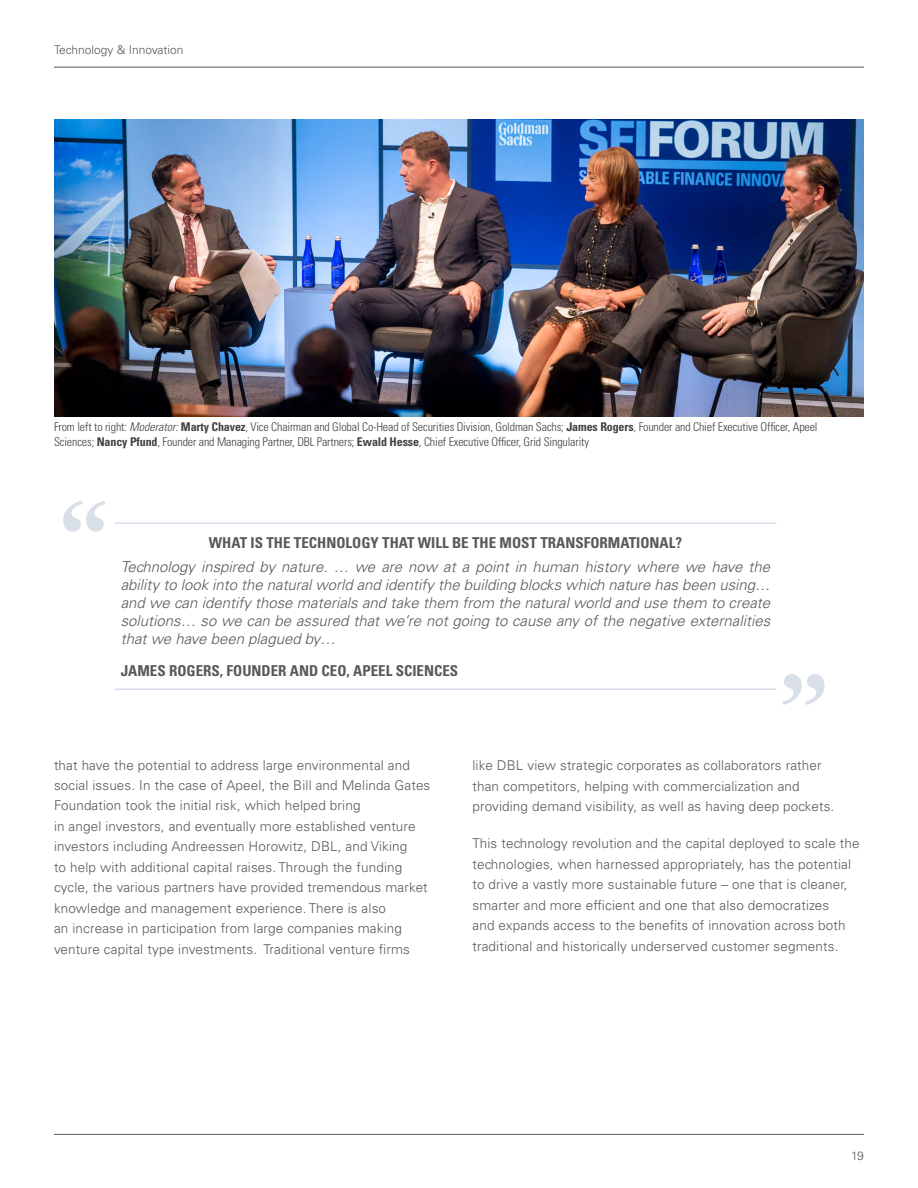
<style>
.page{position:relative;width:918px;height:1188px;background:#fff}
.page>*{position:absolute;margin:0;border:0;box-sizing:border-box;transform-origin:0 0}
.t1{font:700 109.5px "Sabon LT Std";color:#d8dfe9}
.t2{font:italic 300 15px/18px "Univers LT Std";color:#58595b;text-align:justify}
.t3{font:700 condensed 15px "Univers LT Std";color:#58595b}
.t4{font:300 13.5px/20.5px "Univers LT Std";letter-spacing:.01em;color:#58595b}
.t5{font:300 condensed 12px/15px "Univers LT Std";letter-spacing:-.01em;color:#414042}
.t6{font:300 12px "Univers LT Std";color:#58595b}
.s1{font-style:italic}
.s2{font-weight:700}
</style>
<div class="page">
<hr style="left:54px;top:67px;width:810px;height:1px;background:#58595b">
<hr style="left:54px;top:1134px;width:810px;height:1px;background:#58595b">
<img style="left:54px;top:120px;width:810px;height:297px">
<hr style="left:115px;top:522px;width:661px;height:2px;background:#d4dcec">
<hr style="left:115px;top:689px;width:661px;height:1px;background:#d4dcec">
<p class="t6" style="left:54px;top:43px;width:131px">Technology &amp; Innovation</p>
<p class="t5" style="left:54px;top:419px;width:765px">From left to right: <span class="s1">Moderator:</span> <span class="s2">Marty Chavez</span>, Vice Chairman and Global Co-Head of Securities Division, Goldman Sachs; <span class="s2">James Rogers</span>, Founder and Chief Executive Officer, Apeel<br>Sciences; <span class="s2">Nancy Pfund</span>, Founder and Managing Partner, DBL Partners; <span class="s2">Ewald Hesse</span>, Chief Executive Officer, Grid Singularity</p>
<h1 class="t1" style="left:54px;top:471px;width:62px">“</h1>
<p class="t3" style="left:209px;top:533px;width:475px">WHAT IS THE TECHNOLOGY THAT WILL BE THE MOST TRANSFORMATIONAL?</p>
<p class="t2" style="left:121px;top:558px;width:651px">Technology inspired by nature. … we are now at a point in human history where we have the ability to look into the natural world and identify the building blocks which nature has been using… and we can identify those materials and take them from the natural world and use them to create solutions… so we can be assured that we’re not going to cause any of the negative externalities that we have been plagued by…</p>
<p class="t3" style="left:121px;top:661px;width:339px">JAMES ROGERS, FOUNDER AND CEO, APEEL SCIENCES</p>
<h1 class="t1" style="left:773px;top:645px;width:62px">”</h1>
<p class="t4" style="left:54px;top:754px;width:378px">that have the potential to address large environmental and social issues. In the case of Apeel, the Bill and Melinda Gates Foundation took the initial risk, which helped bring<br>in angel investors, and eventually more established venture investors including Andreessen Horowitz, DBL, and Viking<br>to help with additional capital raises. Through the funding cycle, the various partners have provided tremendous market knowledge and management experience. There is also<br>an increase in participation from large companies making venture capital type investments. Traditional venture firms</p>
<p class="t4" style="left:472px;top:755px;width:363px">like DBL view strategic corporates as collaborators rather than competitors, helping with commercialization and providing demand visibility, as well as having deep pockets.</p>
<p class="t4" style="left:472px;top:833px;width:389px">This technology revolution and the capital deployed to scale the technologies, when harnessed appropriately, has the potential to drive a vastly more sustainable future – one that is cleaner, smarter and more efficient and one that also democratizes<br>and expands access to the benefits of innovation across both traditional and historically underserved customer segments.</p>
<p class="t6" style="left:851px;top:1148px;width:14px">19</p>
</div>
